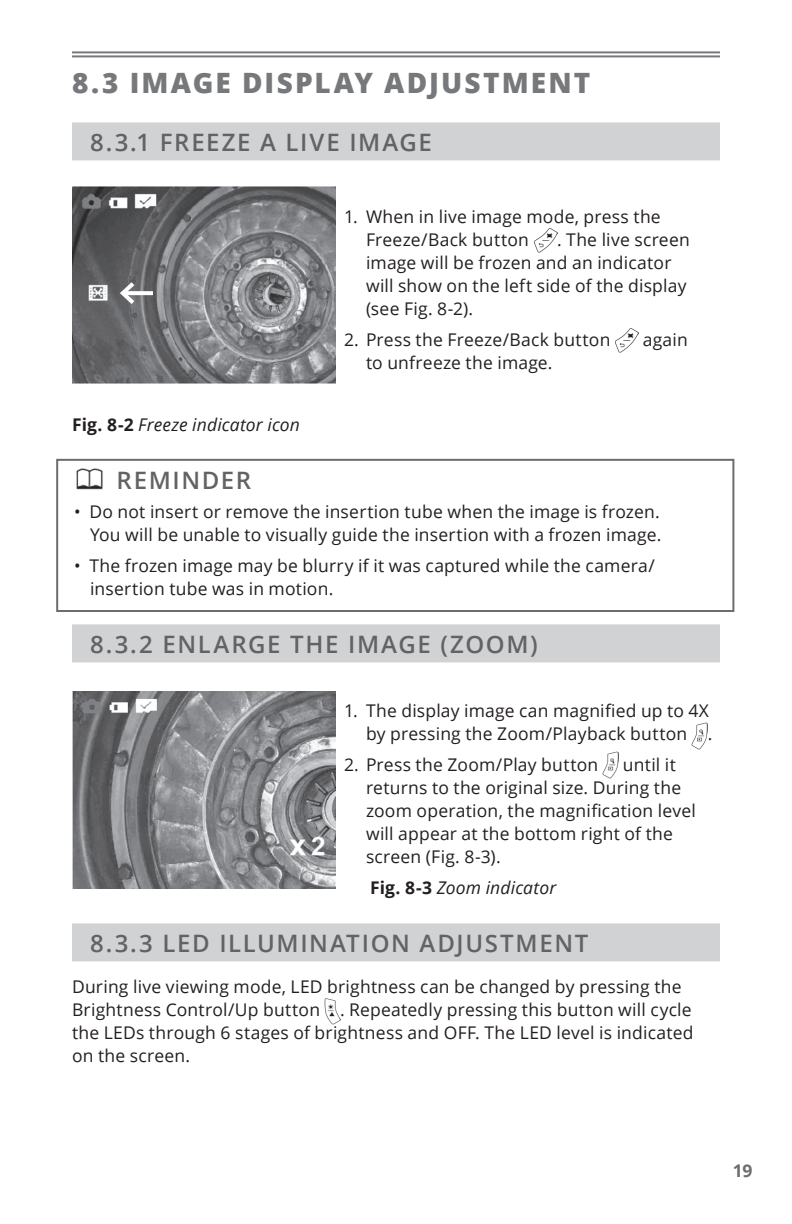
<style>
.page{position:relative;width:792px;height:1224px;background:#fff}
.page>*{position:absolute;margin:0;border:0;box-sizing:border-box;transform-origin:0 0}
.h2_Section_Head{font:800 28px "Open Sans";letter-spacing:.075em;color:#76787b}
.h3_subb_line{font:600 24px "Open Sans";letter-spacing:.07em;color:#636366}
.h4-_no_after{font:600 24px "Open Sans";letter-spacing:.065em;color:#636366}
.Body{font:17.6px/23px "Open Sans";letter-spacing:.01em;color:#231f20}
.Body-2{font:italic 17.6px "Open Sans";letter-spacing:.01em;color:#231f20}
.t1{font:700 17.6px "Open Sans";color:#6c6d70}
.s1{font-weight:700;font-style:normal}
</style>
<div class="page">
<hr style="left:72px;top:51px;width:648px;height:2px;background:#76787b">
<hr style="left:72px;top:55px;width:648px;height:2px;background:#76787b">
<div style="left:72px;top:122px;width:648px;height:38px;background:#d1d2d4"></div>
<div style="left:72px;top:624px;width:648px;height:38px;background:#d1d2d4"></div>
<div style="left:72px;top:923px;width:648px;height:38px;background:#d1d2d4"></div>
<img style="left:72px;top:186px;width:263px;height:198px">
<img style="left:533px;top:228px;width:24px;height:24px">
<img style="left:615px;top:328px;width:23px;height:24px">
<img style="left:76px;top:468px;width:27px;height:21px">
<img style="left:72px;top:692px;width:263px;height:197px">
<img style="left:692px;top:723px;width:16px;height:27px">
<img style="left:603px;top:752px;width:15px;height:27px">
<img style="left:325px;top:998px;width:15px;height:26px">
<div style="left:56px;top:459px;width:678px;height:153px;border:2px solid #6c6d70"></div>
<svg style="left:139px;top:291px;width:14px;height:4px"></svg>
<svg style="left:117px;top:278px;width:22px;height:30px"></svg>
<p class="h2_Section_Head" style="left:72px;top:62px;width:520px">8.3 IMAGE DISPLAY ADJUSTMENT</p>
<p class="h3_subb_line" style="left:90px;top:126px;width:344px">8.3.1 FREEZE A LIVE IMAGE</p>
<p class="Body" style="left:366px;top:205px;width:296px;text-indent:-22px">1. When in live image mode, press the<br>Freeze/Back button</p>
<p class="Body" style="left:366px;top:228px;width:325px;text-indent:191px">. The live screen image will be frozen and an indicator will show on the left side of the display (see Fig. 8-2).</p>
<p class="Body" style="left:344px;top:328px;width:268px">2. Press the Freeze/Back button</p>
<p class="Body" style="left:643px;top:328px;width:46px">again</p>
<p class="Body" style="left:366px;top:351px;width:188px">to unfreeze the image.</p>
<p class="Body-2" style="left:72px;top:413px;width:229px"><span class="s1">Fig. 8-2</span> Freeze indicator icon</p>
<p class="h4-_no_after" style="left:117px;top:464px;width:136px">REMINDER</p>
<p class="Body" style="left:74px;top:500px;width:589px;text-align:right">• Do not insert or remove the insertion tube when the image is frozen.<br>You will be unable to visually guide the insertion with a frozen image.</p>
<p class="Body" style="left:90px;top:554px;width:566px;text-indent:-16px">• The frozen image may be blurry if it was captured while the camera/ insertion tube was in motion.</p>
<p class="h3_subb_line" style="left:90px;top:628px;width:449px">8.3.2 ENLARGE THE IMAGE (ZOOM)</p>
<p class="Body" style="left:344px;top:699px;width:370px;text-align:right">1. The display image can magnified up to 4X by pressing the Zoom/Playback button .</p>
<p class="Body" style="left:344px;top:753px;width:256px">2. Press the Zoom/Play button</p>
<p class="Body" style="left:366px;top:753px;width:332px;text-indent:257px">until it returns to the original size. During the zoom operation, the magnification level will appear at the bottom right of the screen (Fig. 8-3).</p>
<p class="Body-2" style="left:370px;top:876px;width:188px"><span class="s1">Fig. 8-3</span> Zoom indicator</p>
<p class="h3_subb_line" style="left:90px;top:927px;width:500px">8.3.3 LED ILLUMINATION ADJUSTMENT</p>
<p class="Body" style="left:72px;top:975px;width:623px">During live viewing mode, LED brightness can be changed by pressing the Brightness Control/Up button . Repeatedly pressing this button will cycle the LEDs through 6 stages of brightness and OFF. The LED level is indicated on the screen.</p>
<p class="t1" style="left:733px;top:1159px;width:21px">19</p>
</div>
